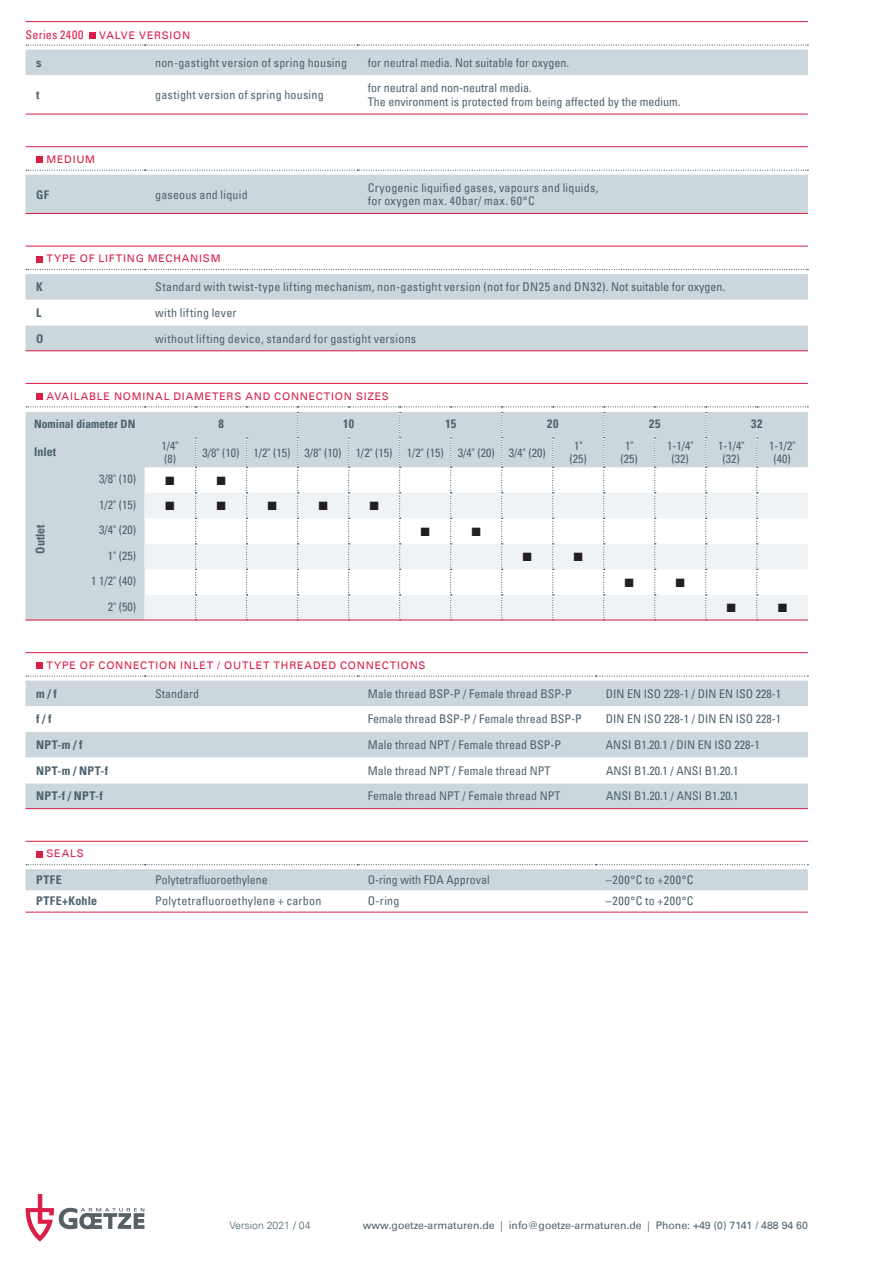
<style>
.page{position:relative;width:893px;height:1263px;background:#fff}
.page>*{position:absolute;margin:0;border:0;box-sizing:border-box;transform-origin:0 0}
.t1{font:18px "Arial";color:#231f20}
.t2{font:condensed 12px/13.5px "Univers";color:#4d636e;text-align:center}
.t3{font:condensed 12px/13.5px "Univers";letter-spacing:.02em;color:#4d636e}
.t4{font:700 condensed 12px "Univers";letter-spacing:.025em;color:#4d636e}
.t5{font:condensed 12px "Univers";letter-spacing:.025em;color:#4d636e}
.t6{font:condensed 12px "Univers";letter-spacing:.03em;color:#d91e47}
.t7{font:700 condensed 11.55px "Univers";color:#4d636e}
.t8{font:10.5px "Univers";letter-spacing:.075em;color:#d91e47}
.t9{font:10.5px "Univers";color:#4d636e}
.t10{font:300 10.5px "Univers";color:#4d636e}
.s1{font-size:12.15px}
.s2{font-weight:300}
</style>
<div class="page">
<svg style="left:26px;top:1194px;width:118px;height:47px"></svg>
<hr style="left:26px;top:383px;width:782px;height:1px;background:#d91e47">
<div style="left:36px;top:393px;width:7px;height:7px;background:#d91e47"></div>
<svg style="left:26px;top:406px;width:782px;height:214px"></svg>
<hr style="left:26px;top:620px;width:782px;height:1px;background:#d91e47">
<hr style="left:26px;top:841px;width:782px;height:1px;background:#d91e47">
<div style="left:36px;top:851px;width:7px;height:6px;background:#d91e47"></div>
<svg style="left:26px;top:864px;width:782px;height:48px"></svg>
<hr style="left:26px;top:912px;width:782px;height:1px;background:#d91e47">
<hr style="left:26px;top:652px;width:782px;height:1px;background:#d91e47">
<div style="left:36px;top:662px;width:7px;height:7px;background:#d91e47"></div>
<div style="left:26px;top:681px;width:782px;height:127px;background:#ccd6dd"></div>
<svg style="left:26px;top:706px;width:782px;height:77px"></svg>
<svg style="left:26px;top:675px;width:782px;height:2px"></svg>
<hr style="left:26px;top:808px;width:782px;height:1px;background:#d91e47">
<hr style="left:26px;top:246px;width:782px;height:1px;background:#d91e47">
<div style="left:36px;top:256px;width:7px;height:6px;background:#d91e47"></div>
<div style="left:26px;top:274px;width:782px;height:76px;background:#ccd6dd"></div>
<svg style="left:26px;top:300px;width:782px;height:25px"></svg>
<svg style="left:26px;top:269px;width:782px;height:1px"></svg>
<hr style="left:26px;top:350px;width:782px;height:1px;background:#d91e47">
<hr style="left:26px;top:146px;width:782px;height:1px;background:#d91e47">
<div style="left:36px;top:156px;width:7px;height:7px;background:#d91e47"></div>
<svg style="left:26px;top:170px;width:782px;height:43px;background:#d0d9df"></svg>
<hr style="left:26px;top:213px;width:782px;height:1px;background:#d91e47">
<hr style="left:26px;top:21px;width:782px;height:1px;background:#d91e47">
<div style="left:89px;top:32px;width:6px;height:7px;background:#d91e47"></div>
<svg style="left:26px;top:45px;width:782px;height:69px"></svg>
<hr style="left:26px;top:114px;width:782px;height:1px;background:#d91e47">
<p class="t6" style="left:26px;top:27px;width:60px">Series 2400</p>
<p class="t8" style="left:99px;top:29px;width:93px">VALVE VERSION</p>
<p class="t4" style="left:36px;top:55px;width:7px">s</p>
<p class="t3" style="left:155px;top:56px;width:193px">non-gastight version of spring housing</p>
<p class="t2" style="left:368px;top:56px;width:203px">for neutral media. Not suitable for oxygen.</p>
<p class="t4" style="left:36px;top:88px;width:5px">t</p>
<p class="t3" style="left:155px;top:88px;width:170px">gastight version of spring housing</p>
<p class="t2" style="left:368px;top:81px;width:314px;text-align:left">for neutral and non-neutral media.<br>The environment is protected from being affected by the medium.</p>
<p class="t8" style="left:46px;top:153px;width:50px">MEDIUM</p>
<p class="t4" style="left:36px;top:187px;width:14px">GF</p>
<p class="t2" style="left:155px;top:187px;width:94px">gaseous and liquid</p>
<p class="t3" style="left:368px;top:181px;width:232px">Cryogenic liquified gases, vapours and liquids, for oxygen max. 40bar/ max. 60°C</p>
<p class="t8" style="left:46px;top:252px;width:176px">TYPE OF LIFTING MECHANISM</p>
<p class="t4" style="left:36px;top:280px;width:8px">K</p>
<p class="t3" style="left:155px;top:280px;width:572px">Standard with twist-type lifting mechanism, non-gastight version <span class="s1">(not for DN25 and DN32).</span> Not suitable for oxygen.</p>
<p class="t4" style="left:36px;top:305px;width:7px">L</p>
<p class="t3" style="left:155px;top:306px;width:83px">with lifting lever</p>
<p class="t4" style="left:36px;top:331px;width:9px">O</p>
<p class="t3" style="left:155px;top:331px;width:262px">without lifting device, standard for gastight versions</p>
<p class="t8" style="left:46px;top:390px;width:344px">AVAILABLE NOMINAL DIAMETERS AND CONNECTION SIZES</p>
<p class="t7" style="left:34px;top:417px;width:103px">Nominal diameter DN</p>
<p class="t4" style="left:218px;top:416px;width:7px">8</p>
<p class="t4" style="left:343px;top:416px;width:12px">10</p>
<p class="t4" style="left:445px;top:416px;width:12px">15</p>
<p class="t4" style="left:547px;top:416px;width:13px">20</p>
<p class="t4" style="left:649px;top:416px;width:13px">25</p>
<p class="t4" style="left:751px;top:416px;width:13px">32</p>
<p class="t4" style="left:34px;top:444px;width:24px">Inlet</p>
<p class="t2" style="left:162px;top:439px;width:18px;text-align:left">1/4" (8)</p>
<p class="t2" style="left:203px;top:445px;width:345px">3/8" (10) 1/2" (15) 3/8" (10) 1/2" (15) 1/2" (15) 3/4" (20) 3/4" (20)</p>
<p class="t2" style="left:570px;top:439px;width:19px">1" (25)</p>
<p class="t2" style="left:621px;top:439px;width:19px">1" (25)</p>
<p class="t2" style="left:667px;top:439px;width:28px">1-1/4" (32)</p>
<p class="t2" style="left:718px;top:439px;width:28px">1-1/4" (32)</p>
<p class="t2" style="left:769px;top:439px;width:28px">1-1/2" (40)</p>
<p class="t2" style="left:99px;top:472px;width:38px">3/8" (10)</p>
<h1 class="t1" style="left:164px;top:466px;width:64px">■ ■</h1>
<p class="t2" style="left:99px;top:498px;width:38px">1/2" (15)</p>
<h1 class="t1" style="left:164px;top:491px;width:64px">■ ■</h1>
<h1 class="t1" style="left:267px;top:491px;width:63px">■ ■</h1>
<h1 class="t1" style="left:369px;top:491px;width:12px">■</h1>
<p class="t2" style="left:99px;top:523px;width:38px">3/4" (20)</p>
<h1 class="t1" style="left:420px;top:517px;width:63px">■ ■</h1>
<p class="t2" style="left:108px;top:549px;width:30px">1" (25)</p>
<h1 class="t1" style="left:522px;top:542px;width:63px">■ ■</h1>
<p class="t2" style="left:91px;top:574px;width:46px">1 1/2" (40)</p>
<h1 class="t1" style="left:624px;top:568px;width:63px">■ ■</h1>
<p class="t2" style="left:108px;top:600px;width:30px">2" (50)</p>
<h1 class="t1" style="left:726px;top:593px;width:64px">■ ■</h1>
<p class="t4" style="left:33px;top:554px;width:31px;rotate:-90deg">Outlet</p>
<p class="t8" style="left:46px;top:659px;width:142px">TYPE OF CONNECTION inlet</p>
<p class="t8" style="left:217px;top:659px;width:16px">/ outlet</p>
<p class="t8" style="left:274px;top:659px;width:25px">threaded</p>
<p class="t8" style="left:340px;top:659px;width:9px">connections</p>
<p class="t4" style="left:36px;top:686px;width:22px">m / f</p>
<p class="t2" style="left:155px;top:686px;width:46px">Standard</p>
<p class="t2" style="left:368px;top:686px;width:205px">Male thread BSP-P / Female thread BSP-P</p>
<p class="t2" style="left:606px;top:686px;width:177px">DIN EN ISO 228-1 / DIN EN ISO 228-1</p>
<p class="t4" style="left:36px;top:712px;width:17px">f / f</p>
<p class="t2" style="left:368px;top:712px;width:215px">Female thread BSP-P / Female thread BSP-P</p>
<p class="t2" style="left:606px;top:712px;width:177px">DIN EN ISO 228-1 / DIN EN ISO 228-1</p>
<p class="t4" style="left:36px;top:737px;width:48px">NPT-m / f</p>
<p class="t2" style="left:368px;top:738px;width:195px">Male thread NPT / Female thread BSP-P</p>
<p class="t2" style="left:606px;top:738px;width:155px">ANSI B1.20.1 / DIN EN ISO 228-1</p>
<p class="t4" style="left:36px;top:763px;width:74px">NPT-m / NPT-f</p>
<p class="t2" style="left:368px;top:763px;width:184px">Male thread NPT / Female thread NPT</p>
<p class="t2" style="left:606px;top:763px;width:134px">ANSI B1.20.1 / ANSI B1.20.1</p>
<p class="t4" style="left:36px;top:789px;width:68px">NPT-f / NPT-f</p>
<p class="t2" style="left:368px;top:789px;width:194px">Female thread NPT / Female thread NPT</p>
<p class="t2" style="left:606px;top:789px;width:134px">ANSI B1.20.1 / ANSI B1.20.1</p>
<p class="t8" style="left:46px;top:847px;width:39px">SEALS</p>
<p class="t4" style="left:36px;top:872px;width:27px">PTFE</p>
<p class="t2" style="left:155px;top:873px;width:114px">Polytetrafluoroethylene</p>
<p class="t2" style="left:368px;top:873px;width:123px">O-ring with FDA Approval</p>
<p class="t2" style="left:606px;top:873px;width:89px">–200°C to +200°C</p>
<p class="t4" style="left:36px;top:894px;width:63px">PTFE+Kohle</p>
<p class="t5" style="left:155px;top:893px;width:168px">Polytetrafluoroethylene + carbon</p>
<p class="t2" style="left:368px;top:894px;width:33px">O-ring</p>
<p class="t2" style="left:606px;top:894px;width:89px">–200°C to +200°C</p>
<p class="t10" style="left:230px;top:1219px;width:82px">Version 2021 / 04</p>
<p class="t9" style="left:363px;top:1219px;width:447px">www.goetze-armaturen.de <span class="s2">|</span> info@goetze-armaturen.de <span class="s2">|</span> Phone: +49 (0) 7141 / 488 94 60</p>
</div>
